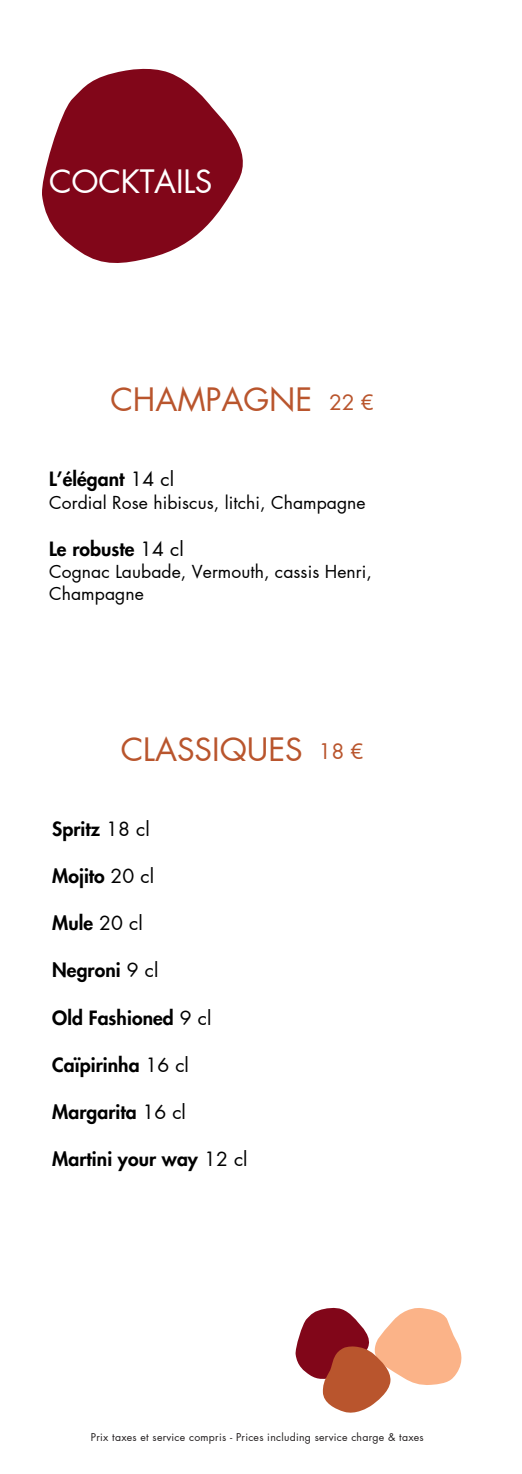
<style>
.page{position:relative;width:522px;height:1474px;background:#fff}
.page>*{position:absolute;margin:0;border:0;box-sizing:border-box;transform-origin:0 0}
.t1{font:31.5px "Futura LT Pro";color:#b9552d}
.t2{font:31.5px "Futura LT Pro";letter-spacing:-.01em;color:#fff}
.t3{font:21px "Futura LT Pro";color:#b9552d}
.t4{font:800 19.25px "Futura LT Pro";letter-spacing:.005em;color:#000}
.t5{font:17.5px/22.4px "Futura LT Pro";letter-spacing:.005em;color:#000}
.t6{font:10.5px "Futura LT Pro";letter-spacing:.025em;color:#231f20}
.s1{font-weight:400}
</style>
<div class="page">
<svg style="left:42px;top:69px;width:200px;height:194px;fill:#810619"></svg>
<svg style="left:295px;top:1308px;width:166px;height:105px"></svg>
<h3 class="t2" style="left:49px;top:167px;width:165px">COCKTAILS</h3>
<h1 class="t1" style="left:110px;top:385px;width:203px">CHAMPAGNE</h1>
<h1 class="t3" style="left:328px;top:392px;width:46px">22 €</h1>
<h1 class="t4" style="left:49px;top:470px;width:126px">L’élégant <span class="s1">14 cl</span></h1>
<h1 class="t5" style="left:49px;top:492px;width:317px">Cordial Rose hibiscus, litchi, Champagne</h1>
<h2 class="t4" style="left:49px;top:540px;width:136px">Le robuste <span class="s1">14 cl</span></h2>
<h2 class="t5" style="left:49px;top:561px;width:324px">Cognac Laubade, Vermouth, cassis Henri,<br>Champagne</h2>
<h2 class="t1" style="left:121px;top:735px;width:183px">CLASSIQUES</h2>
<p class="t3" style="left:318px;top:741px;width:46px">18 €</p>
<h2 class="t4" style="left:52px;top:820px;width:99px">Spritz <span class="s1">18 cl</span></h2>
<h2 class="t4" style="left:52px;top:867px;width:103px">Mojito <span class="s1">20 cl</span></h2>
<h2 class="t4" style="left:52px;top:914px;width:92px">Mule <span class="s1">20 cl</span></h2>
<h2 class="t4" style="left:52px;top:961px;width:107px">Negroni <span class="s1">9 cl</span></h2>
<h2 class="t4" style="left:52px;top:1009px;width:160px">Old Fashioned <span class="s1">9 cl</span></h2>
<h2 class="t4" style="left:52px;top:1056px;width:138px">Caïpirinha <span class="s1">16 cl</span></h2>
<h2 class="t4" style="left:52px;top:1103px;width:135px">Margarita <span class="s1">16 cl</span></h2>
<h2 class="t4" style="left:52px;top:1150px;width:197px">Martini your way <span class="s1">12 cl</span></h2>
<h3 class="t6" style="left:91px;top:1432px;width:334px">Prix taxes et service compris - Prices including service charge &amp; taxes</h3>
</div>
